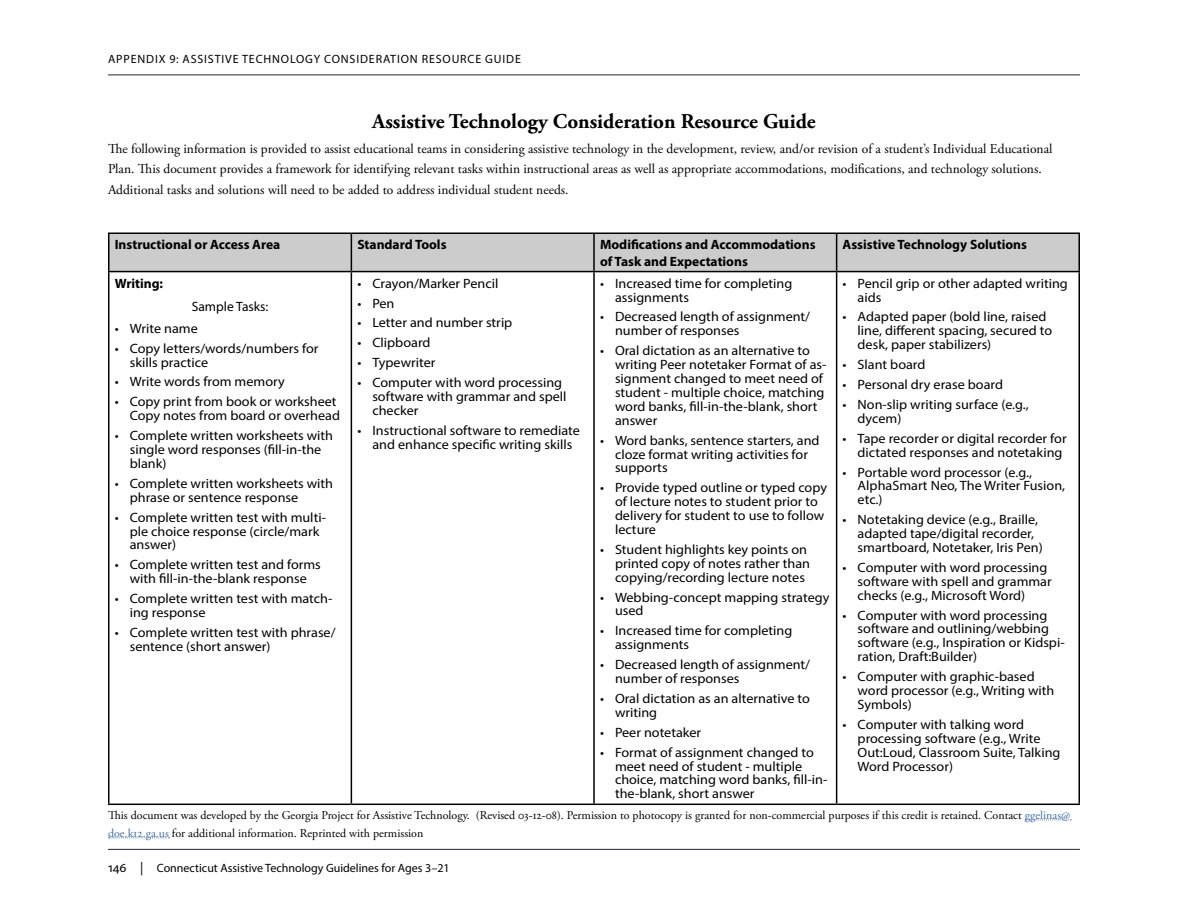
<style>
.page{position:relative;width:1188px;height:918px;background:#fff}
.page>*{position:absolute;margin:0;border:0;box-sizing:border-box;transform-origin:0 0}
.app_9_h2{font:700 21px "Adobe Garamond Pro";color:#000}
.table_body_text{font:13.5px/14px "Myriad Pro";color:#000;scale:1.05 1}
.body_first{font:13.5px/20.2px "Adobe Garamond Pro";color:#000}
.table_header{font:700 13.5px "Myriad Pro";color:#000}
.table_body_text-2{font:13.5px "Myriad Pro";color:#000}
.table_body_text-3{font:700 13.5px "Myriad Pro";color:#000}
.t1{font:12px/18px "Adobe Garamond Pro";color:#000}
.t2{font:12px "Myriad Pro";color:#000}
.t3{font:12px "Myriad Pro";letter-spacing:.07em;color:#000}
.s1{color:#406eaa}
.s2{font-size:13.5px}
</style>
<div class="page">
<hr style="left:108px;top:849px;width:972px;height:1px;background:#232637">
<hr style="left:108px;top:75px;width:972px;height:1px;background:#232637">
<div style="left:110px;top:234px;width:968px;height:37px;background:#ccc"></div>
<hr style="left:108px;top:232px;width:243px;height:2px;background:#000">
<hr style="left:108px;top:234px;width:2px;height:37px;background:#000">
<hr style="left:351px;top:232px;width:243px;height:2px;background:#000">
<hr style="left:351px;top:234px;width:1px;height:37px;background:#000">
<hr style="left:594px;top:232px;width:243px;height:2px;background:#000">
<hr style="left:593px;top:234px;width:2px;height:37px;background:#000">
<hr style="left:837px;top:232px;width:243px;height:2px;background:#000">
<hr style="left:836px;top:234px;width:1px;height:37px;background:#000">
<hr style="left:1078px;top:234px;width:2px;height:37px;background:#000">
<hr style="left:108px;top:271px;width:243px;height:1px;background:#000">
<hr style="left:108px;top:272px;width:2px;height:532px;background:#000">
<hr style="left:351px;top:271px;width:243px;height:1px;background:#000">
<hr style="left:351px;top:272px;width:1px;height:532px;background:#000">
<hr style="left:594px;top:271px;width:243px;height:1px;background:#000">
<hr style="left:593px;top:272px;width:2px;height:532px;background:#000">
<hr style="left:837px;top:271px;width:243px;height:1px;background:#000">
<hr style="left:836px;top:272px;width:1px;height:532px;background:#000">
<hr style="left:1078px;top:272px;width:2px;height:532px;background:#000">
<hr style="left:108px;top:804px;width:243px;height:1px;background:#000">
<hr style="left:351px;top:804px;width:243px;height:1px;background:#000">
<hr style="left:594px;top:804px;width:243px;height:1px;background:#000">
<hr style="left:837px;top:804px;width:243px;height:1px;background:#000">
<svg style="left:1025px;top:820px;width:46px;height:1px"></svg>
<svg style="left:108px;top:838px;width:62px;height:1px"></svg>
<p class="t3" style="left:108px;top:52px;width:414px">Appendix 9: Assistive Technology Consideration Resource Guide</p>
<h2 class="app_9_h2" style="left:372px;top:109px;width:445px">Assistive Technology Consideration Resource Guide</h2>
<p class="body_first" style="left:108px;top:139px;width:946px">The following information is provided to assist educational teams in considering assistive technology in the development, review, and/or revision of a student’s Individual Educational<br>Plan. This document provides a framework for identifying relevant tasks within instructional areas as well as appropriate accommodations, modifications, and technology solutions.<br>Additional tasks and solutions will need to be added to address individual student needs.</p>
<p class="table_header" style="left:115px;top:236px;width:167px">Instructional or Access Area</p>
<p class="table_header" style="left:357px;top:236px;width:91px">Standard Tools</p>
<p class="table_header" style="left:600px;top:236px;width:217px">Modifications and Accommodations</p>
<p class="table_header" style="left:600px;top:252px;width:149px">of Task and Expectations</p>
<p class="table_header" style="left:843px;top:236px;width:186px">Assistive Technology Solutions</p>
<p class="table_body_text" style="left:615px;top:276px;width:170px;text-indent:-15px">• I ncreased time for completing assignments</p>
<p class="table_body_text" style="left:615px;top:310px;width:187px;text-indent:-15px">• Decreased length of assignment/ number of responses</p>
<p class="table_body_text" style="left:615px;top:344px;width:203px;text-indent:-15px">• Oral dictation as an alternative to writing Peer notetaker Format of as&shy;signment changed to meet need of student - multiple choice, matching word banks, fill-in-the-blank, short answer</p>
<p class="table_body_text" style="left:615px;top:433px;width:196px;text-indent:-15px">• Word banks, sentence starters, and cloze format writing activities for supports</p>
<p class="table_body_text" style="left:615px;top:481px;width:203px;text-indent:-15px">• Provide typed outline or typed copy of lecture notes to student prior to delivery for student to use to follow lecture</p>
<p class="table_body_text" style="left:615px;top:542px;width:187px;text-indent:-15px">• Student highlights key points on printed copy of notes rather than copying/recording lecture notes</p>
<p class="table_body_text" style="left:615px;top:590px;width:206px;text-indent:-15px">• Webbing-concept mapping strategy used</p>
<p class="table_body_text" style="left:615px;top:624px;width:170px;text-indent:-15px">• I ncreased time for completing assignments</p>
<p class="table_body_text" style="left:615px;top:657px;width:187px;text-indent:-15px">• Decreased length of assignment/ number of responses</p>
<p class="table_body_text" style="left:615px;top:691px;width:187px;text-indent:-15px">• Oral dictation as an alternative to writing</p>
<p class="table_body_text" style="left:600px;top:725px;width:98px">• Peer notetaker</p>
<p class="table_body_text" style="left:615px;top:745px;width:204px;text-indent:-15px">• Format of assignment changed to meet need of student - multiple choice, matching word banks, fill-in&shy;the-blank, short answer</p>
<p class="table_body_text" style="left:858px;top:276px;width:202px;text-indent:-15px">• Pencil grip or other adapted writing aids</p>
<p class="table_body_text" style="left:858px;top:310px;width:187px;text-indent:-15px">• Adapted paper (bold line, raised line, different spacing, secured to desk, paper stabilizers)</p>
<p class="table_body_text" style="left:843px;top:357px;width:80px">• Slant board</p>
<p class="table_body_text" style="left:843px;top:377px;width:154px">• Personal dry erase board</p>
<p class="table_body_text" style="left:858px;top:397px;width:165px;text-indent:-15px">• Non-slip writing surface (e.g., dycem)</p>
<p class="table_body_text" style="left:858px;top:431px;width:201px;text-indent:-15px">• Tape recorder or digital recorder for dictated responses and notetaking</p>
<p class="table_body_text" style="left:858px;top:465px;width:199px;text-indent:-15px">• Portable word processor (e.g.,<br>AlphaSmart Neo, The Writer Fusion, etc.)</p>
<p class="table_body_text" style="left:858px;top:512px;width:178px;text-indent:-15px">• Notetaking device (e.g., Braille, adapted tape/digital recorder, smartboard, Notetaker, I ris Pen)</p>
<p class="table_body_text" style="left:858px;top:560px;width:186px;text-indent:-15px">• Computer with word processing software with spell and grammar checks (e.g., Microsoft Word)</p>
<p class="table_body_text" style="left:858px;top:608px;width:199px;text-indent:-15px">• Computer with word processing software and outlining/webbing software (e.g., I nspiration or Kidspi&shy;ration, Draft:Builder)</p>
<p class="table_body_text" style="left:858px;top:669px;width:189px;text-indent:-15px">• Computer with graphic-based word processor (e.g., Writing with<br>Symbols)</p>
<p class="table_body_text" style="left:858px;top:717px;width:195px;text-indent:-15px">• Computer with talking word processing software (e.g., Write<br>Out:Loud, Classroom Suite, Talking<br>Word Processor)</p>
<p class="t1" style="left:108px;top:806px;width:964px">This document was developed by the Georgia Project for Assistive Technology. (Revised 03-12-08). Permission to photocopy is granted for non-commercial purposes if this credit is retained. Contact <span class="s1">ggelinas@ doe.k12.ga.us</span> for additional information. Reprinted with permission</p>
<p class="t2" style="left:108px;top:861px;width:343px"><span class="s2">146 |</span> Connecticut Assistive Technology Guidelines for Ages 3–21</p>
<p class="table_body_text" style="left:357px;top:276px;width:136px">• Crayon/Marker Pencil</p>
<p class="table_body_text" style="left:357px;top:296px;width:37px">• Pen</p>
<p class="table_body_text" style="left:357px;top:316px;width:149px">• Letter and number strip</p>
<p class="table_body_text" style="left:357px;top:336px;width:71px">• Clipboard</p>
<p class="table_body_text" style="left:357px;top:356px;width:76px">• Typewriter</p>
<p class="table_body_text" style="left:372px;top:375px;width:186px;text-indent:-15px">• Computer with word processing software with grammar and spell checker</p>
<p class="table_body_text" style="left:357px;top:423px;width:213px;text-align:center">• I nstructional software to remediate and enhance specific writing skills</p>
<p class="table_body_text-3" style="left:115px;top:274px;width:50px">Writing:</p>
<p class="table_body_text-2" style="left:192px;top:299px;width:78px">Sample Tasks:</p>
<p class="table_body_text" style="left:115px;top:321px;width:81px">• Write name</p>
<p class="table_body_text" style="left:130px;top:341px;width:181px;text-indent:-15px">• Copy letters/words/numbers for skills practice</p>
<p class="table_body_text" style="left:115px;top:375px;width:164px">• Write words from memory</p>
<p class="table_body_text" style="left:115px;top:395px;width:216px;text-align:right">• Copy print from book or worksheet<br>Copy notes from board or overhead</p>
<p class="table_body_text" style="left:130px;top:428px;width:195px;text-indent:-15px">• Complete written worksheets with single word responses (fill-in-the blank)</p>
<p class="table_body_text" style="left:130px;top:476px;width:195px;text-indent:-15px">• Complete written worksheets with phrase or sentence response</p>
<p class="table_body_text" style="left:130px;top:510px;width:188px;text-indent:-15px">• Complete written test with multi&shy;ple choice response (circle/mark answer)</p>
<p class="table_body_text" style="left:115px;top:558px;width:198px;text-align:center">• Complete written test and forms with fill-in-the-blank response</p>
<p class="table_body_text" style="left:130px;top:591px;width:195px;text-indent:-15px">• Complete written test with match&shy;ing response</p>
<p class="table_body_text" style="left:130px;top:625px;width:198px;text-indent:-15px">• Complete written test with phrase/ sentence (short answer)</p>
</div>
